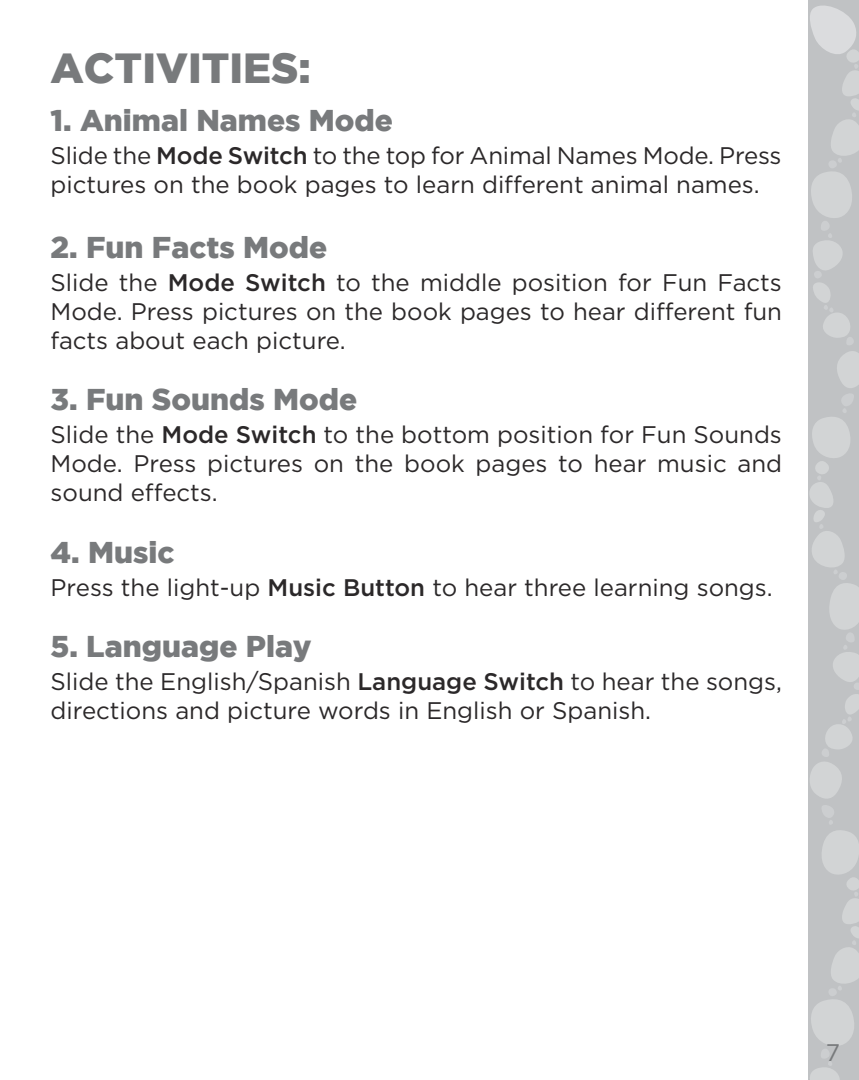
<style>
.page{position:relative;width:859px;height:1080px;background:#fff}
.page>*{position:absolute;margin:0;border:0;box-sizing:border-box;transform-origin:0 0}
.t1{font:900 42px "Gotham";color:#787a7c}
.t2{font:900 30px "Gotham";color:#787a7c}
.t3{font:24px/28.8px "Gotham HTF";color:#2b2829}
.t4{font:24px "Gotham HTF";color:#787a7c}
.s1{font-weight:500}
</style>
<div class="page">
<svg style="left:808px;top:0;width:51px;height:1080px;background:#c6c8ca"></svg>
<h1 class="t1" style="left:51px;top:49px;width:262px">ACTIVITIES:</h1>
<p class="t2" style="left:51px;top:107px;width:344px">1. Animal Names Mode</p>
<p class="t3" style="left:51px;top:142px;width:732px">Slide the <span class="s1">Mode Switch</span> to the top for Animal Names Mode. Press pictures on the book pages to learn different animal names.</p>
<p class="t2" style="left:51px;top:234px;width:278px">2. Fun Facts Mode</p>
<p class="t3" style="left:51px;top:269px;width:733px;text-align:justify">Slide the <span class="s1">Mode Switch</span> to the middle position for Fun Facts Mode. Press pictures on the book pages to hear different fun facts about each picture.</p>
<p class="t2" style="left:51px;top:386px;width:308px">3. Fun Sounds Mode</p>
<p class="t3" style="left:51px;top:421px;width:733px;text-align:justify">Slide the <span class="s1">Mode Switch</span> to the bottom position for Fun Sounds Mode. Press pictures on the book pages to hear music and sound effects.</p>
<p class="t2" style="left:51px;top:539px;width:126px">4. Music</p>
<p class="t3" style="left:51px;top:574px;width:724px">Press the light-up <span class="s1">Music Button</span> to hear three learning songs.</p>
<p class="t2" style="left:51px;top:633px;width:263px">5. Language Play</p>
<p class="t3" style="left:51px;top:668px;width:733px">Slide the English/Spanish <span class="s1">Language Switch</span> to hear the songs, directions and picture words in English or Spanish.</p>
<p class="t4" style="left:826px;top:1042px;width:16px">7</p>
</div>
